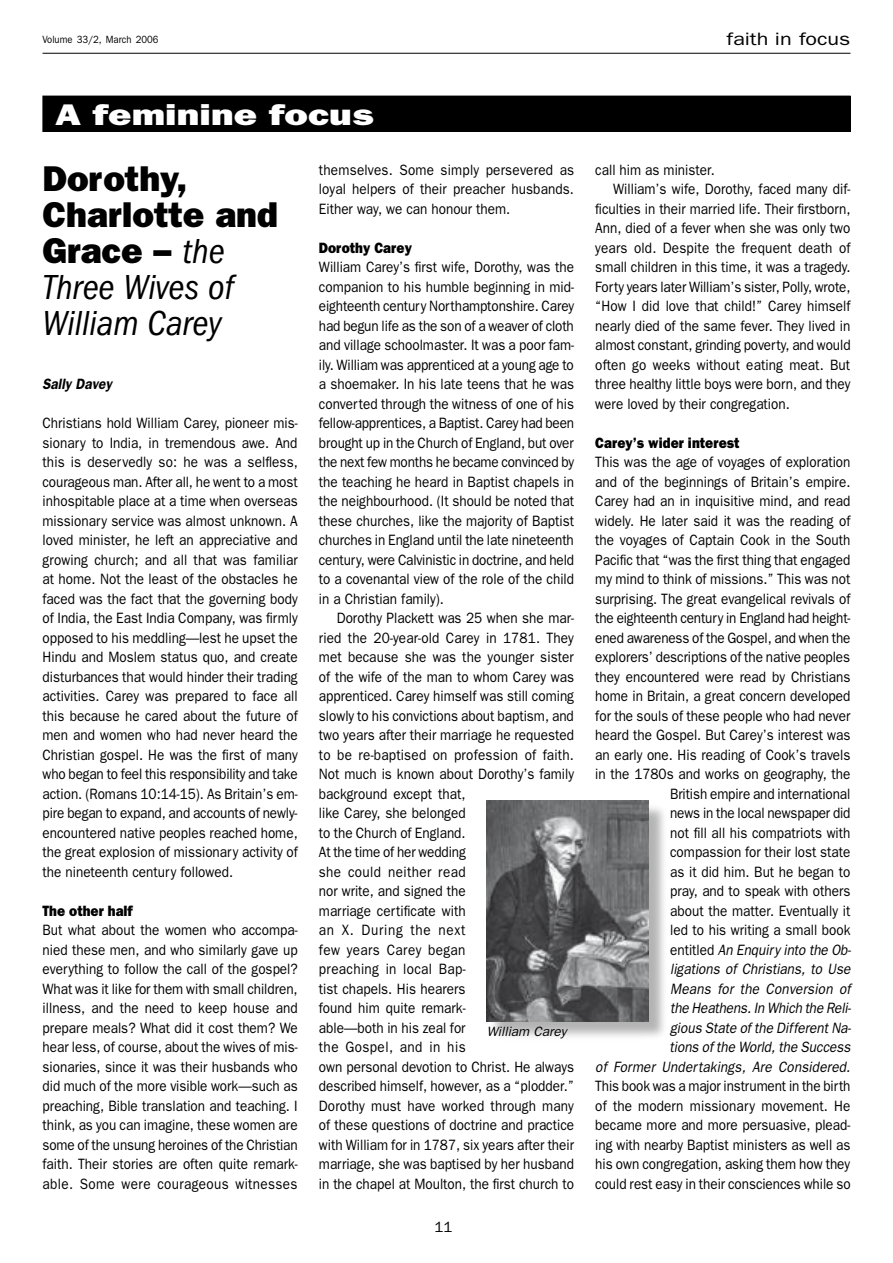
<style>
.page{position:relative;width:893px;height:1263px;background:#fff}
.page>*{position:absolute;margin:0;border:0;box-sizing:border-box;transform-origin:0 0}
.t1{font:italic condensed 36px/36px "Franklin Gothic";color:#000}
.t2{font:800 30px "Franklin Gothic";color:#fff;scale:1.3 1}
.t3{font:18px "Franklin Gothic";color:#000;scale:1.2 1}
.t4{font:15px/19.5px "Franklin Gothic";color:#000;text-align:justify;scale:.9 1}
.t5{font:800 15px "Franklin Gothic";color:#000;scale:.9 1}
.t6{font:italic 600 15px "Franklin Gothic";color:#000;scale:.9 1}
.t7{font:15px "Franklin Gothic";color:#000}
.t8{font:italic 13.5px "Franklin Gothic";color:#000}
.t9{font:10.5px "Franklin Gothic";color:#000;scale:.9 1}
.s1{font-weight:800;font-style:normal;font-stretch:normal}
.s2{font-style:italic}
</style>
<div class="page">
<hr style="left:43px;top:53px;width:807px;height:1px;background:#000">
<div style="left:43px;top:96px;width:807px;height:35px;background:#000"></div>
<div style="left:43px;top:96px;width:807px;height:36px;border:1px solid #000"></div>
<div style="left:488px;top:802px;width:181px;height:239px;background:#000;opacity:.3"></div>
<img style="left:487px;top:800px;width:162px;height:221px">
<p class="t9" style="left:43px;top:33px;width:130px">Volume 33/2, March 2006</p>
<p class="t3" style="left:726px;top:29px;width:105px">faith in focus</p>
<h2 class="t2" style="left:55px;top:97px;width:246px">A feminine focus</h2>
<h1 class="t1" style="left:43px;top:161px;width:237px"><span class="s1">Dorothy,<br>Charlotte and<br>Grace –</span> the<br>Three Wives of<br>William Carey</h1>
<p class="t6" style="left:43px;top:375px;width:79px">Sally Davey</p>
<p class="t4" style="left:43px;top:413px;width:285px">Christians hold William Carey, pioneer mis&shy;sionary to India, in tremendous awe. And this is deservedly so: he was a selfless, courageous man. After all, he went to a most inhospitable place at a time when overseas missionary service was almost unknown. A loved minister, he left an appreciative and growing church; and all that was familiar at home. Not the least of the obstacles he faced was the fact that the governing body of India, the East India Company, was firmly opposed to his meddling—lest he upset the Hindu and Moslem status quo, and create disturbances that would hinder their trading activities. Carey was prepared to face all this because he cared about the future of men and women who had never heard the Christian gospel. He was the first of many who began to feel this responsibility and take action. (Romans 10:14-15). As Britain’s em&shy;pire began to expand, and accounts of newly&shy;encountered native peoples reached home, the great explosion of missionary activity of the nineteenth century followed.</p>
<p class="t5" style="left:43px;top:902px;width:102px">The other half</p>
<p class="t4" style="left:43px;top:920px;width:285px">But what about the women who accompa&shy;nied these men, and who similarly gave up everything to follow the call of the gospel?<br>What was it like for them with small children, illness, and the need to keep house and prepare meals? What did it cost them? We hear less, of course, about the wives of mis&shy;sionaries, since it was their husbands who did much of the more visible work—such as preaching, Bible translation and teaching. I think, as you can imagine, these women are some of the unsung heroines of the Christian faith. Their stories are often quite remark&shy;able. Some were courageous witnesses</p>
<p class="t4" style="left:319px;top:159px;width:285px">themselves. Some simply persevered as loyal helpers of their preacher husbands.<br>Either way, we can honour them.</p>
<p class="t5" style="left:319px;top:239px;width:105px">Dorothy Carey</p>
<p class="t4" style="left:319px;top:257px;width:285px">William Carey’s first wife, Dorothy, was the companion to his humble beginning in mid&shy;eighteenth century Northamptonshire. Carey had begun life as the son of a weaver of cloth and village schoolmaster. It was a poor fam&shy;ily. William was apprenticed at a young age to a shoemaker. In his late teens that he was converted through the witness of one of his fellow-apprentices, a Baptist. Carey had been brought up in the Church of England, but over the next few months he became convinced by the teaching he heard in Baptist chapels in the neighbourhood. (It should be noted that these churches, like the majority of Baptist churches in England until the late nineteenth century, were Calvinistic in doctrine, and held to a covenantal view of the role of the child in a Christian family).</p>
<p class="t4" style="left:319px;top:608px;width:285px;text-align:left;text-indent:18px">Dorothy Plackett was 25 when she mar&shy;ried the 20-year-old Carey in 1781. They met because she was the younger sister of the wife of the man to whom Carey was apprenticed. Carey himself was still coming slowly to his convictions about baptism, and two years after their marriage he requested to be re-baptised on profession of faith.<br>Not much is known about Dorothy’s family background except that,<br>like Carey, she belonged<br>to the Church of England.<br>At the time of her wedding<br>she could neither read<br>nor write, and signed the<br>marriage certificate with<br>an X. During the next<br>few years Carey began<br>preaching in local Bap-<br>tist chapels. His hearers<br>found him quite remark-<br>able—both in his zeal for<br>the Gospel, and in his<br>own personal devotion to Christ. He always described himself, however, as a “plodder.” Dorothy must have worked through many of these questions of doctrine and practice with William for in 1787, six years after their marriage, she was baptised by her husband in the chapel at Moulton, the first church to</p>
<p class="t8" style="left:487px;top:1024px;width:81px">William Carey</p>
<p class="t7" style="left:434px;top:1218px;width:19px">11</p>
<p class="t4" style="left:595px;top:159px;width:134px">call him as minister.</p>
<p class="t4" style="left:613px;top:179px;width:265px">William’s wife, Dorothy, faced many dif-</p>
<p class="t4" style="left:595px;top:198px;width:285px">ficulties in their married life. Their firstborn,</p>
<p class="t4" style="left:595px;top:218px;width:285px">Ann, died of a fever when she was only two</p>
<p class="t4" style="left:595px;top:237px;width:285px">years old. Despite the frequent death of</p>
<p class="t4" style="left:595px;top:257px;width:285px">small children in this time, it was a tragedy.</p>
<p class="t4" style="left:595px;top:276px;width:285px">Forty years later William’s sister, Polly, wrote,</p>
<p class="t4" style="left:595px;top:296px;width:285px">“How I did love that child!” Carey himself</p>
<p class="t4" style="left:595px;top:315px;width:285px">nearly died of the same fever. They lived in</p>
<p class="t4" style="left:595px;top:335px;width:285px">almost constant, grinding poverty, and would</p>
<p class="t4" style="left:595px;top:354px;width:285px">often go weeks without eating meat. But</p>
<p class="t4" style="left:595px;top:374px;width:285px">three healthy little boys were born, and they</p>
<p class="t4" style="left:595px;top:393px;width:218px">were loved by their congregation.</p>
<p class="t5" style="left:595px;top:434px;width:162px">Carey’s wider interest</p>
<p class="t4" style="left:595px;top:452px;width:286px;text-align:right">This was the age of voyages of exploration and of the beginnings of Britain’s empire.<br>Carey had an in inquisitive mind, and read widely. He later said it was the reading of the voyages of Captain Cook in the South Pacific that “was the first thing that engaged my mind to think of missions.” This was not surprising. The great evangelical revivals of the eighteenth century in England had height&shy;ened awareness of the Gospel, and when the explorers’ descriptions of the native peoples they encountered were read by Christians home in Britain, a great concern developed for the souls of these people who had never heard the Gospel. But Carey’s interest was an early one. His reading of Cook’s travels in the 1780s and works on geography, the British empire and international<br>news in the local newspaper did<br>not fill all his compatriots with<br>compassion for their lost state<br>as it did him. But he began to<br>pray, and to speak with others<br>about the matter. Eventually it<br>led to his writing a small book<br>entitled <span class="s2">An Enquiry into the Ob-<br>ligations of Christians, to Use<br>Means for the Conversion of<br>the Heathens. In Which the Reli-<br>gious State of the Different Na-<br>tions of the World, the Success<br>of Former Undertakings, Are Considered.</span></p>
<p class="t4" style="left:595px;top:1076px;width:285px">This book was a major instrument in the birth of the modern missionary movement. He became more and more persuasive, plead&shy;ing with nearby Baptist ministers as well as his own congregation, asking them how they could rest easy in their consciences while so</p>
</div>
